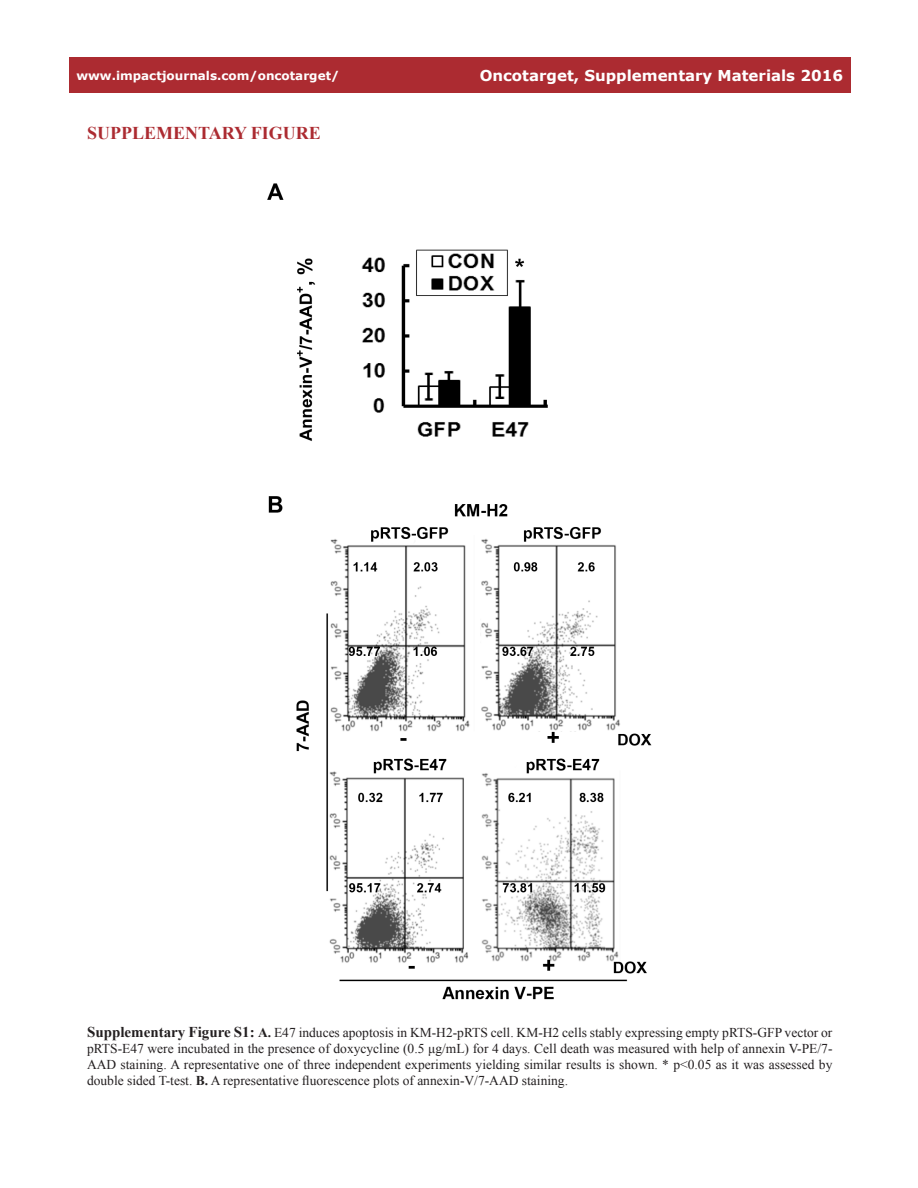
<style>
.page{position:relative;width:918px;height:1188px;background:#fff}
.page>*{position:absolute;margin:0;border:0;box-sizing:border-box;transform-origin:0 0}
.Heading{font:700 18px "Times New Roman";color:#ac2b31}
.t1{font:700 15px "Verdana";color:#fff}
.figuretext{font:13.5px/16.2px "Times New Roman";color:#231f20;text-align:justify}
.t2{font:700 12px "Verdana";color:#fff}
.s1{font-weight:700;font-size:15px}
.s2{font-weight:700}
</style>
<div class="page">
<div style="left:69px;top:57px;width:781px;height:36px;background:#ac2b31"></div>
<img style="left:267px;top:183px;width:385px;height:817px">
<p class="t2" style="left:76px;top:67px;width:264px">www.impactjournals.com/oncotarget/</p>
<p class="t1" style="left:480px;top:65px;width:365px">Oncotarget, Supplementary Materials 2016</p>
<p class="Heading" style="left:87px;top:120px;width:235px">SUPPLEMENTARY FIGURE</p>
<p class="figuretext" style="left:87px;top:1024px;width:747px"><span class="s1">Supplementary Figure S1:</span> <span class="s2">A.</span> E47 induces apoptosis in KM-H2-pRTS cell. KM-H2 cells stably expressing empty pRTS-GFP vector or pRTS-E47 were incubated in the presence of doxycycline (0.5 μg/mL) for 4 days. Cell death was measured with help of annexin V-PE/7- AAD staining. A representative one of three independent experiments yielding similar results is shown. * p&lt;0.05 as it was assessed by double sided T-test. <span class="s2">B.</span> A representative fluorescence plots of annexin-V/7-AAD staining.</p>
</div>
